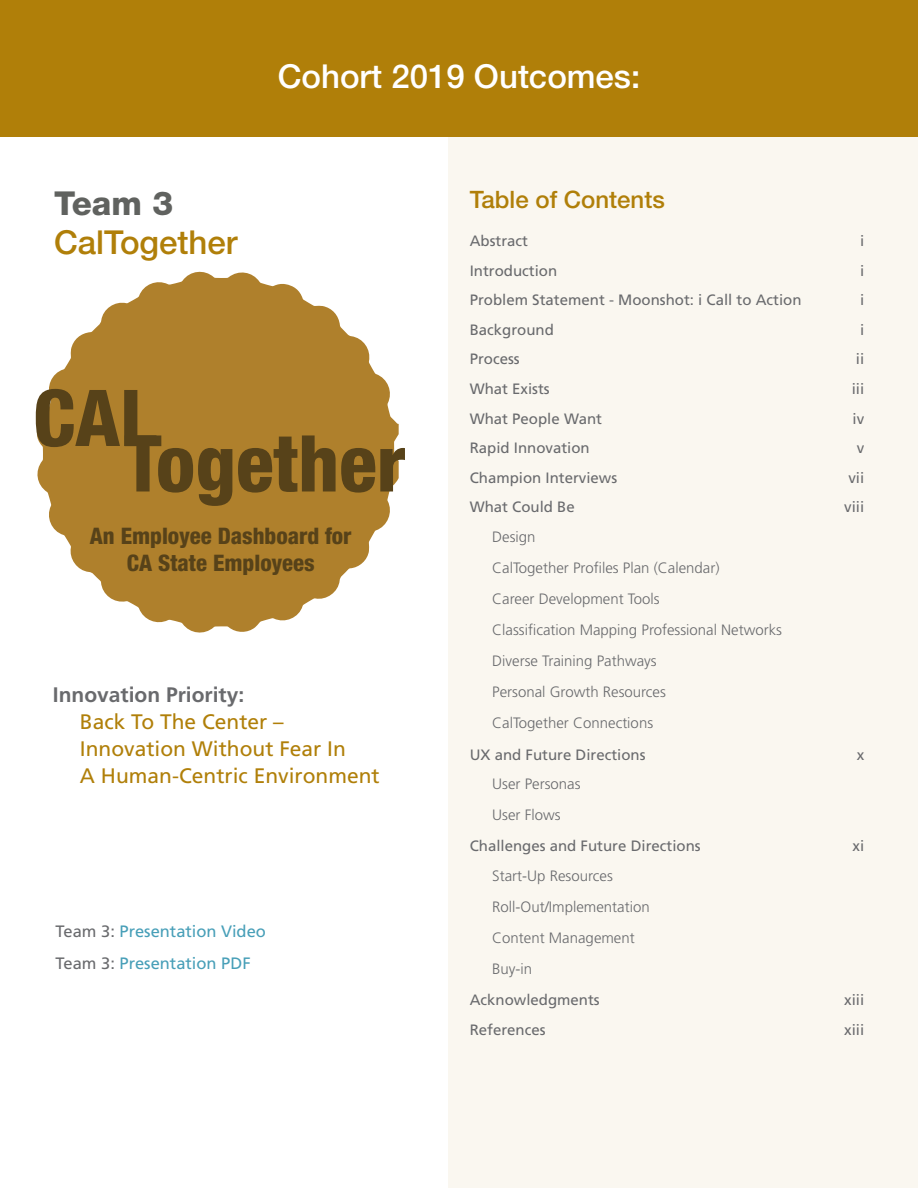
<style>
.page{position:relative;width:918px;height:1188px;background:#fff}
.page>*{position:absolute;margin:0;border:0;box-sizing:border-box;transform-origin:0 0}
.t1{font:500 33px "Helvetica Neue";color:#fff}
.t2{font:500 33px "Helvetica Neue";color:#b07f09}
.t3{font:800 33px "Helvetica Neue";color:#60625f}
.t4{font:500 24px "Helvetica Neue";color:#b07f09}
.t5{font:800 condensed 22.8px/27.3px "Helvetica Neue";color:#574219;text-align:center}
.t6{font:21px/27px "Frutiger";color:#b07f09}
.t7{font:700 21px "Frutiger";color:#696a6d}
.t8{font:16.5px/31.8px "Frutiger";color:#489fb8}
.t9{font:300 15px/31.2px "Frutiger";color:#696a6d}
.t10{font:15px "Frutiger";color:#696a6d}
.s1{color:#696a6d}
</style>
<div class="page">
<div style="left:448px;top:136px;width:470px;height:1052px;background:#faf7f0"></div>
<div style="left:0;top:0;width:918px;height:136px;background:#b07f09"></div>
<svg style="left:35px;top:271px;width:364px;height:362px;fill:#af802c"></svg>
<svg style="left:36px;top:389px;width:196px;height:117px;background:#96702a"></svg>
<svg style="left:238px;top:435px;width:167px;height:58px;background:#85652b"></svg>
<h1 class="t1" style="left:278px;top:57px;width:364px">Cohort 2019 Outcomes:</h1>
<h1 class="t3" style="left:54px;top:183px;width:121px">Team 3</h1>
<h1 class="t2" style="left:54px;top:222px;width:185px">CalTogether</h1>
<h3 class="t5" style="left:90px;top:522px;width:263px">An Employee Dashboard for<br>CA State Employees</h3>
<h3 class="t7" style="left:53px;top:682px;width:193px">Innovation Priority:</h3>
<h3 class="t6" style="left:80px;top:708px;width:301px">Back To The Center –<br>Innovation Without Fear In<br>A Human-Centric Environment</h3>
<p class="t8" style="left:56px;top:915px;width:212px"><span class="s1">Team 3:</span> Presentation Video<br><span class="s1">Team 3:</span> Presentation PDF</p>
<h2 class="t4" style="left:470px;top:185px;width:197px">Table of Contents</h2>
<p class="t10" style="left:470px;top:232px;width:60px">Abstract</p>
<p class="t10" style="left:860px;top:232px;width:6px">i</p>
<p class="t10" style="left:470px;top:262px;width:89px">Introduction</p>
<p class="t10" style="left:860px;top:262px;width:6px">i</p>
<p class="t10" style="left:470px;top:291px;width:333px">Problem Statement - Moonshot: i Call to Action</p>
<p class="t10" style="left:860px;top:291px;width:6px">i</p>
<p class="t10" style="left:470px;top:321px;width:86px">Background</p>
<p class="t10" style="left:860px;top:321px;width:6px">i</p>
<p class="t10" style="left:470px;top:350px;width:52px">Process</p>
<p class="t10" style="left:856px;top:350px;width:10px">ii</p>
<p class="t10" style="left:470px;top:380px;width:82px">What Exists</p>
<p class="t10" style="left:852px;top:380px;width:14px">iii</p>
<p class="t10" style="left:470px;top:409px;width:134px">What People Want</p>
<p class="t10" style="left:853px;top:409px;width:13px">iv</p>
<p class="t10" style="left:470px;top:439px;width:122px">Rapid Innovation</p>
<p class="t10" style="left:857px;top:439px;width:9px">v</p>
<p class="t10" style="left:470px;top:469px;width:149px">Champion Interviews</p>
<p class="t10" style="left:848px;top:469px;width:17px">vii</p>
<p class="t10" style="left:470px;top:498px;width:107px">What Could Be</p>
<p class="t10" style="left:844px;top:498px;width:22px">viii</p>
<p class="t9" style="left:492px;top:521px;width:291px">Design<br>CalTogether Profiles Plan (Calendar)<br>Career Development Tools<br>Classification Mapping Professional Networks<br>Diverse Training Pathways<br>Personal Growth Resources<br>CalTogether Connections</p>
<p class="t10" style="left:470px;top:746px;width:177px">UX and Future Directions</p>
<p class="t10" style="left:857px;top:746px;width:9px">x</p>
<p class="t9" style="left:492px;top:769px;width:90px">User Personas<br>User Flows</p>
<p class="t10" style="left:470px;top:837px;width:232px">Challenges and Future Directions</p>
<p class="t10" style="left:853px;top:837px;width:13px">xi</p>
<p class="t9" style="left:492px;top:860px;width:159px">Start-Up Resources<br>Roll-Out/Implementation<br>Content Management<br>Buy-in</p>
<p class="t10" style="left:470px;top:991px;width:132px">Acknowledgments</p>
<p class="t10" style="left:844px;top:991px;width:22px">xiii</p>
<p class="t10" style="left:470px;top:1021px;width:77px">References</p>
<p class="t10" style="left:844px;top:1021px;width:22px">xiii</p>
</div>
